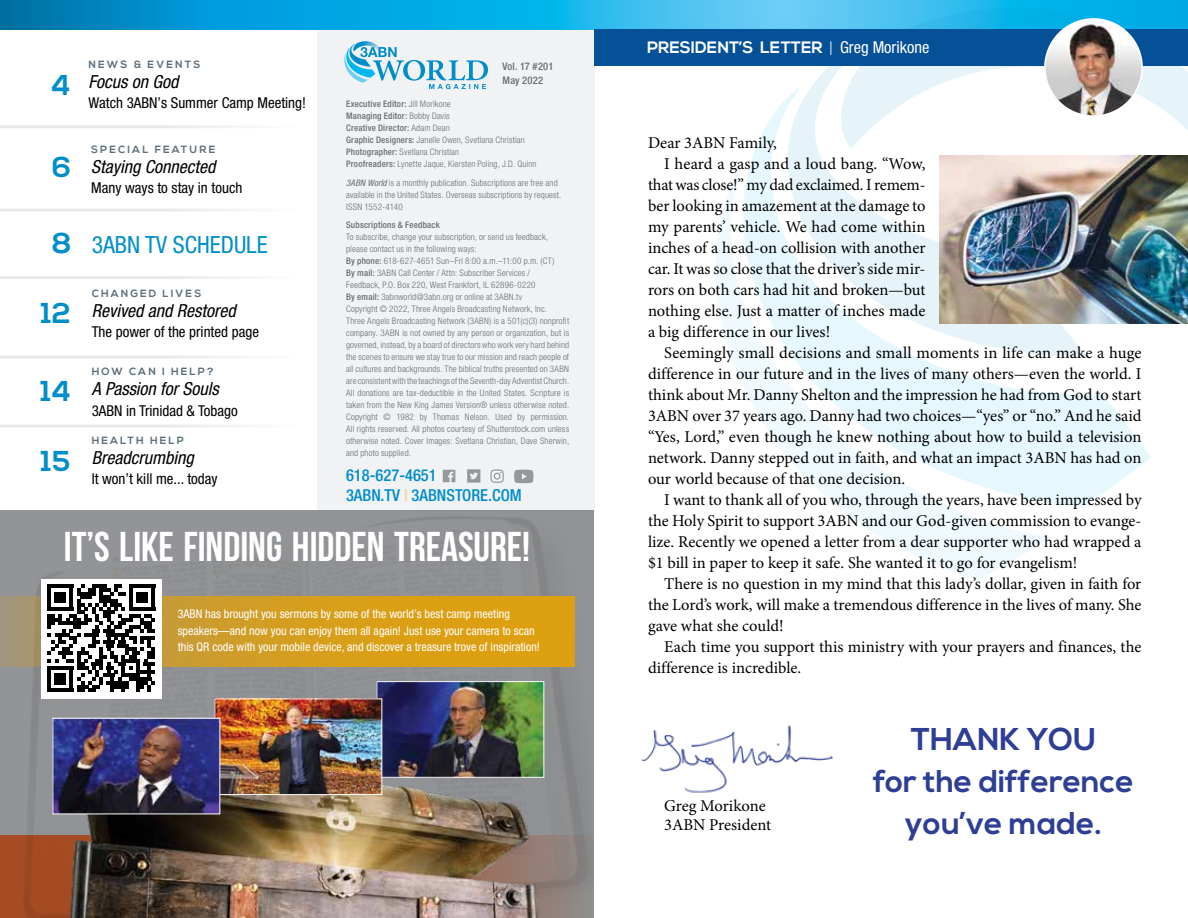
<style>
.page{position:relative;width:1188px;height:918px;background:#fff}
.page>*{position:absolute;margin:0;border:0;box-sizing:border-box;transform-origin:0 0}
.t1{font:700 41.7px "Bebas Neue";color:#fff}
.t2{font:700 31.5px/42px "Nexa";color:#2e3e95;text-align:center}
.t3{font:700 28.65px "Nexa";color:#008ecb}
.t4{font:condensed 23.7px "Helvetica Neue LT Pro";color:#008ecb}
.t5{font:italic condensed 18px "Helvetica Neue LT Pro";color:#000}
.t6{font:16.5px/19.8px "Minion Pro";letter-spacing:-.005em;color:#000}
.t7{font:500 condensed 16.5px/19.8px "Helvetica Neue LT Pro";color:#008ecb}
.t8{font:700 16.5px "Nexa";color:#fff}
.t9{font:condensed 15px "Helvetica Neue LT Pro";color:#000}
.t10{font:condensed 12px/16.5px "Helvetica Neue LT Pro";color:#fff}
.t11{font:700 10.5px "Nexa";letter-spacing:.2em;color:#5d6f7a}
.t12{font:500 condensed 10.5px/13.5px "Helvetica Neue LT Pro";letter-spacing:.02em;color:#6b6c6f}
.t13{font:300 condensed 9px/12px "Helvetica Neue LT Pro";letter-spacing:.015em;color:#6b6c6f}
.t14{font:500 condensed 9px "Helvetica Neue LT Pro";letter-spacing:.02em;color:#6b6c6f}
.s1{font-weight:500}
.s2{font-weight:400;font-style:italic}
.s3{color:#fece89}
.s4{font-weight:300}
.s5{font-family:"Helvetica Neue LT Pro";font-weight:400;font-stretch:condensed}
</style>
<div class="page">
<div style="left:318px;top:29px;width:277px;height:482px;background:#f1f2f3"></div>
<svg style="left:0;top:0;width:1188px;height:30px;background:#19aae0"></svg>
<svg style="left:344px;top:41px;width:144px;height:48px"></svg>
<hr style="left:0;top:125px;width:307px;height:3px;background:#5d6f7a">
<hr style="left:0;top:209px;width:307px;height:3px;background:#5d6f7a">
<hr style="left:0;top:276px;width:307px;height:3px;background:#5d6f7a">
<hr style="left:0;top:356px;width:307px;height:3px;background:#5d6f7a">
<hr style="left:0;top:425px;width:307px;height:3px;background:#5d6f7a">
<svg style="left:841px;top:8px;width:347px;height:316px;background:#64caee"></svg>
<svg style="left:712px;top:65px;width:336px;height:21px"></svg>
<svg style="left:751px;top:86px;width:400px;height:422px"></svg>
<svg style="left:716px;top:163px;width:335px;height:417px"></svg>
<div style="left:594px;top:29px;width:594px;height:36px;background:#055198"></div>
<img style="left:1045px;top:19px;width:97px;height:97px;border-radius:49px">
<div style="left:1044px;top:18px;width:99px;height:99px;border:2px solid #fff;border-radius:50%"></div>
<img style="left:641px;top:725px;width:192px;height:68px">
<svg style="left:443px;top:470px;width:12px;height:12px"></svg>
<svg style="left:490px;top:469px;width:14px;height:14px"></svg>
<svg style="left:467px;top:469px;width:13px;height:14px"></svg>
<svg style="left:514px;top:470px;width:19px;height:13px"></svg>
<img style="left:940px;top:156px;width:248px;height:167px">
<div style="left:0;top:511px;width:593px;height:407px;background:#919396"></div>
<img style="left:17px;top:706px;width:577px;height:212px">
<img style="left:378px;top:683px;width:164px;height:93px">
<div style="left:376px;top:681px;width:168px;height:97px;border:1px solid #fff"></div>
<img style="left:216px;top:701px;width:164px;height:92px">
<div style="left:214px;top:699px;width:168px;height:96px;border:1px solid #fff"></div>
<img style="left:54px;top:720px;width:164px;height:92px">
<div style="left:52px;top:718px;width:168px;height:96px;border:1px solid #fff"></div>
<svg style="left:0;top:596px;width:575px;height:70px;background:#d19d23"></svg>
<div style="left:41px;top:579px;width:121px;height:120px;background:#fff"></div>
<svg style="left:47px;top:584px;width:108px;height:108px"></svg>
<hr style="left:129px;top:584px;width:26px;height:4px;background:#000">
<p class="t11" style="left:89px;top:58px;width:113px">NEWS &amp; EVENTS</p>
<h3 class="t5" style="left:89px;top:71px;width:91px">Focus on God</h3>
<h3 class="t9" style="left:89px;top:94px;width:219px">Watch 3ABN’s Summer Camp Meeting!</h3>
<h3 class="t3" style="left:51px;top:68px;width:21px">4</h3>
<p class="t12" style="left:503px;top:60px;width:53px">Vol. 17 #201<br>May 2022</p>
<p class="t13" style="left:346px;top:98px;width:192px"><span class="s1">Executive Editor:</span> Jill Morikone<br><span class="s1">Managing Editor:</span> Bobby Davis<br><span class="s1">Creative Director:</span> Adam Dean<br><span class="s1">Graphic Designers:</span> Janelle Owen, Svetlana Christian <span class="s1">Photographer:</span> Svetlana Christian<br><span class="s1">Proofreaders:</span> Lynette Jaque, Kiersten Poling, J.D. Quinn</p>
<p class="t13" style="left:346px;top:177px;width:217px"><span class="s2">3ABN World</span> is a monthly publication. Subscriptions are free and available in the United States. Overseas subscriptions by request.<br>ISSN 1552-4140</p>
<p class="t14" style="left:346px;top:220px;width:95px">Subscriptions &amp; Feedback</p>
<p class="t13" style="left:346px;top:231px;width:225px">To subscribe, change your subscription, or send us feedback, please contact us in the following ways:<br><span class="s1">By phone:</span> 618-627-4651 Sun–Fri 8:00 a.m.–11:00 p.m. (CT)<br><span class="s1">By mail:</span> 3ABN Call Center / Attn: Subscriber Services /<br>Feedback, P.O. Box 220, West Frankfort, IL 62896-0220<br><span class="s1">By email:</span> 3abnworld@3abn.org or online at 3ABN.tv<br>Copyright © 2022, Three Angels Broadcasting Network, Inc.<br>Three Angels Broadcasting Network (3ABN) is a 501(c)(3) nonprofit company. 3ABN is not owned by any person or organization, but is governed, instead, by a board of directors who work very hard behind the scenes to ensure we stay true to our mission and reach people of all cultures and backgrounds. The biblical truths presented on 3ABN are consistent with the teachings of the Seventh-day Adventist Church.<br>All donations are tax-deductible in the United States. Scripture is taken from the New King James Version® unless otherwise noted.<br>Copyright © 1982 by Thomas Nelson. Used by permission.<br>All rights reserved. All photos courtesy of Shutterstock.com unless otherwise noted. Cover Images: Svetlana Christian, Dave Sherwin, and photo supplied.</p>
<p class="t11" style="left:91px;top:143px;width:125px">SPECIAL FEATURE</p>
<h3 class="t5" style="left:91px;top:156px;width:126px">Staying Connected</h3>
<h3 class="t9" style="left:91px;top:179px;width:153px">Many ways to stay in touch</h3>
<h3 class="t3" style="left:52px;top:151px;width:21px">6</h3>
<h3 class="t3" style="left:52px;top:227px;width:21px">8</h3>
<h3 class="t4" style="left:92px;top:231px;width:178px">3ABN TV SCHEDULE</h3>
<p class="t11" style="left:92px;top:287px;width:111px">CHANGED LIVES</p>
<h3 class="t5" style="left:92px;top:300px;width:146px">Revived and Restored</h3>
<h3 class="t9" style="left:92px;top:323px;width:169px">The power of the printed page</h3>
<h3 class="t3" style="left:41px;top:296px;width:31px">12</h3>
<p class="t11" style="left:92px;top:366px;width:123px">HOW CAN I HELP?</p>
<h3 class="t5" style="left:92px;top:379px;width:129px">A Passion for Souls</h3>
<h3 class="t9" style="left:92px;top:402px;width:148px">3ABN in Trinidad &amp; Tobago</h3>
<p class="t11" style="left:92px;top:434px;width:94px">HEALTH HELP</p>
<h3 class="t5" style="left:92px;top:447px;width:103px">Breadcrumbing</h3>
<h3 class="t9" style="left:92px;top:470px;width:127px">It won’t kill me... today</h3>
<h3 class="t3" style="left:40px;top:374px;width:32px">14</h3>
<h3 class="t3" style="left:41px;top:444px;width:31px">15</h3>
<h3 class="t7" style="left:346px;top:465px;width:177px">618-627-4651<br>3ABN.TV <span class="s3">|</span> 3ABNSTORE.COM</h3>
<h1 class="t1" style="left:64px;top:524px;width:468px">IT’S LIKE FINDING HIDDEN TREASURE!</h1>
<h3 class="t10" style="left:178px;top:606px;width:364px">3ABN has brought you sermons by some of the world’s best camp meeting speakers—and now you can enjoy them all again! Just use your camera to scan this QR code with your mobile device, and discover a treasure trove of inspiration!</h3>
<h3 class="t8" style="left:647px;top:38px;width:284px">PRESIDENT’S LETTER <span class="s4">|</span> <span class="s5">Greg Morikone</span></h3>
<h3 class="t6" style="left:648px;top:133px;width:130px">Dear 3ABN Family,</h3>
<h3 class="t6" style="left:664px;top:154px;width:263px">I heard a gasp and a loud bang. “Wow,</h3>
<h3 class="t6" style="left:648px;top:175px;width:279px">that was close!” my dad exclaimed. I remem-</h3>
<h3 class="t6" style="left:648px;top:196px;width:279px">ber looking in amazement at the damage to</h3>
<h3 class="t6" style="left:648px;top:217px;width:279px">my parents’ vehicle. We had come within</h3>
<h3 class="t6" style="left:648px;top:238px;width:279px">inches of a head-on collision with another</h3>
<h3 class="t6" style="left:648px;top:259px;width:279px">car. It was so close that the driver’s side mir-</h3>
<h3 class="t6" style="left:648px;top:280px;width:279px">rors on both cars had hit and broken—but</h3>
<h3 class="t6" style="left:648px;top:301px;width:279px">nothing else. Just a matter of inches made</h3>
<h3 class="t6" style="left:648px;top:322px;width:184px">a big difference in our lives!</h3>
<h3 class="t6" style="left:664px;top:343px;width:479px">Seemingly small decisions and small moments in life can make a huge</h3>
<h3 class="t6" style="left:648px;top:364px;width:495px">difference in our future and in the lives of many others—even the world. I</h3>
<h3 class="t6" style="left:648px;top:385px;width:495px">think about Mr. Danny Shelton and the impression he had from God to start</h3>
<h3 class="t6" style="left:648px;top:406px;width:495px">3ABN over 37 years ago. Danny had two choices—“yes” or “no.” And he said</h3>
<h3 class="t6" style="left:648px;top:427px;width:495px">“Yes, Lord,” even though he knew nothing about how to build a television</h3>
<h3 class="t6" style="left:648px;top:448px;width:495px">network. Danny stepped out in faith, and what an impact 3ABN has had on</h3>
<h3 class="t6" style="left:648px;top:469px;width:259px">our world because of that one decision.</h3>
<h3 class="t6" style="left:664px;top:490px;width:479px">I want to thank all of you who, through the years, have been impressed by</h3>
<h3 class="t6" style="left:648px;top:511px;width:495px">the Holy Spirit to support 3ABN and our God-given commission to evange-</h3>
<h3 class="t6" style="left:648px;top:532px;width:495px">lize. Recently we opened a letter from a dear supporter who had wrapped a</h3>
<h3 class="t6" style="left:648px;top:553px;width:431px">$1 bill in paper to keep it safe. She wanted it to go for evangelism!</h3>
<h3 class="t6" style="left:664px;top:574px;width:479px">There is no question in my mind that this lady’s dollar, given in faith for</h3>
<h3 class="t6" style="left:648px;top:595px;width:495px">the Lord’s work, will make a tremendous difference in the lives of many. She</h3>
<h3 class="t6" style="left:648px;top:616px;width:137px">gave what she could!</h3>
<h3 class="t6" style="left:664px;top:637px;width:479px">Each time you support this ministry with your prayers and finances, the</h3>
<h3 class="t6" style="left:648px;top:658px;width:155px">difference is incredible.</h3>
<h3 class="t6" style="left:664px;top:795px;width:108px">Greg Morikone<br>3ABN President</h3>
<h2 class="t2" style="left:874px;top:720px;width:262px">THANK YOU<br>for the difference you’ve made.</h2>
</div>
